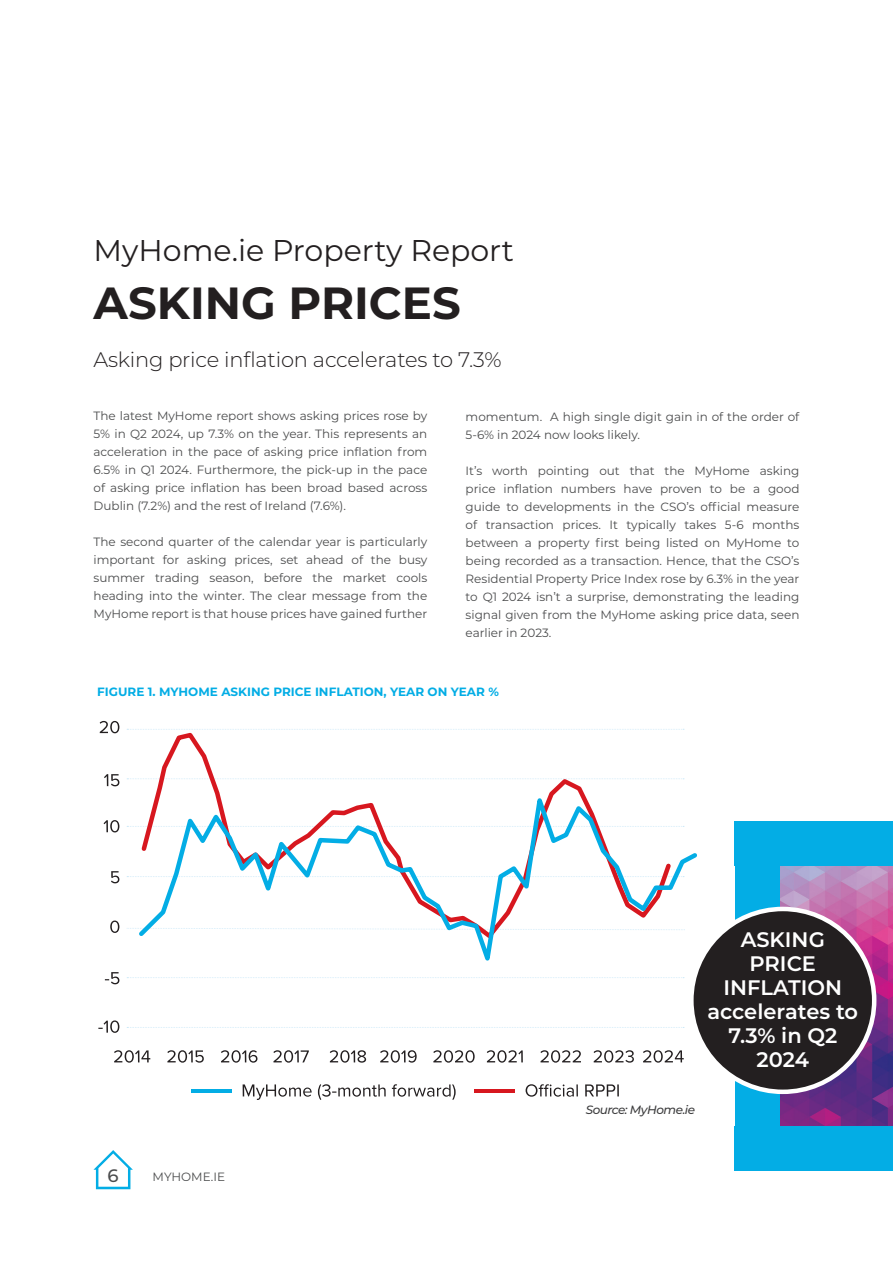
<style>
.page{position:relative;width:893px;height:1263px;background:#fff}
.page>*{position:absolute;margin:0;border:0;box-sizing:border-box;transform-origin:0 0}
.Title_7{font:700 45px "Montserrat";color:#231f20}
.Title_3{font:30px "Montserrat";color:#231f20}
.Text_01_Left{font:600 21px/24px "Montserrat";color:#fff;text-align:center}
.Intro_text{font:300 21px "Montserrat";letter-spacing:-.01em;color:#231f20}
.t1{font:500 18px "Montserrat";color:#4b4c4d}
.t2{font:12px/18px "Montserrat";color:#4b4c4d;text-align:justify}
.Text_01_Left-2{font:700 12px "Montserrat";color:#03ade5}
.t3{font:italic 500 12px "Montserrat";letter-spacing:-.04em;color:#3e3e3f}
</style>
<div class="page">
<img style="left:780px;top:865px;width:113px;height:261px">
<svg style="left:93px;top:1150px;width:40px;height:39px"></svg>
<div style="left:735px;top:1126px;width:158px;height:45px;background:#03ade5"></div>
<div style="left:735px;top:825px;width:45px;height:345px;background:#03ade5"></div>
<div style="left:735px;top:821px;width:158px;height:44px;background:#03ade5"></div>
<div style="left:691px;top:909px;width:183px;height:183px;background:#231f20;border-radius:50%"></div>
<div style="left:689px;top:907px;width:187px;height:187px;border:4px solid #fff;border-radius:50%"></div>
<svg style="left:127px;top:729px;width:557px;height:1px"></svg>
<svg style="left:127px;top:778px;width:557px;height:1px"></svg>
<svg style="left:127px;top:977px;width:557px;height:1px"></svg>
<svg style="left:127px;top:1027px;width:557px;height:1px"></svg>
<hr style="left:191px;top:1089px;width:41px;height:4px;background:#03ade5">
<hr style="left:474px;top:1089px;width:41px;height:4px;background:#d7171f">
<svg style="left:98px;top:1020px;width:21px;height:13px"></svg>
<svg style="left:105px;top:972px;width:14px;height:12px"></svg>
<svg style="left:110px;top:920px;width:9px;height:13px"></svg>
<svg style="left:111px;top:871px;width:8px;height:12px"></svg>
<svg style="left:104px;top:820px;width:15px;height:12px"></svg>
<svg style="left:104px;top:774px;width:15px;height:12px"></svg>
<svg style="left:100px;top:721px;width:19px;height:12px"></svg>
<svg style="left:114px;top:1050px;width:36px;height:13px"></svg>
<svg style="left:167px;top:1050px;width:37px;height:13px"></svg>
<svg style="left:221px;top:1050px;width:36px;height:13px"></svg>
<svg style="left:273px;top:1050px;width:36px;height:13px"></svg>
<svg style="left:330px;top:1050px;width:36px;height:13px"></svg>
<svg style="left:380px;top:1050px;width:37px;height:13px"></svg>
<svg style="left:433px;top:1050px;width:42px;height:13px"></svg>
<svg style="left:487px;top:1050px;width:36px;height:13px"></svg>
<svg style="left:540px;top:1050px;width:41px;height:13px"></svg>
<svg style="left:594px;top:1050px;width:40px;height:13px"></svg>
<svg style="left:643px;top:1050px;width:41px;height:13px"></svg>
<svg style="left:526px;top:1084px;width:52px;height:13px"></svg>
<svg style="left:585px;top:1084px;width:34px;height:12px"></svg>
<svg style="left:243px;top:1084px;width:69px;height:16px"></svg>
<svg style="left:318px;top:1084px;width:68px;height:16px"></svg>
<svg style="left:392px;top:1084px;width:64px;height:16px"></svg>
<svg style="left:138px;top:732px;width:536px;height:50px"></svg>
<svg style="left:135px;top:782px;width:566px;height:195px"></svg>
<p class="Title_3" style="left:94px;top:230px;width:422px">MyHome.ie Property Report</p>
<p class="Title_7" style="left:94px;top:271px;width:369px">ASKING PRICES</p>
<p class="Intro_text" style="left:94px;top:345px;width:410px">Asking price inflation accelerates to 7.3%</p>
<p class="t2" style="left:94px;top:406px;width:335px">The latest MyHome report shows asking prices rose by 5% in Q2 2024, up 7.3% on the year. This represents an acceleration in the pace of asking price inflation from 6.5% in Q1 2024. Furthermore, the pick-up in the pace of asking price inflation has been broad based across Dublin (7.2%) and the rest of Ireland (7.6%).</p>
<p class="t2" style="left:94px;top:532px;width:335px">The second quarter of the calendar year is particularly important for asking prices, set ahead of the busy summer trading season, before the market cools heading into the winter. The clear message from the MyHome report is that house prices have gained further</p>
<p class="t2" style="left:466px;top:407px;width:335px">momentum. A high single digit gain in of the order of<br>5-6% in 2024 now looks likely.</p>
<p class="t2" style="left:466px;top:461px;width:335px">It’s worth pointing out that the MyHome asking price inflation numbers have proven to be a good guide to developments in the CSO’s official measure of transaction prices. It typically takes 5-6 months between a property first being listed on MyHome to being recorded as a transaction. Hence, that the CSO’s Residential Property Price Index rose by 6.3% in the year to Q1 2024 isn’t a surprise, demonstrating the leading signal given from the MyHome asking price data, seen earlier in 2023.</p>
<p class="Text_01_Left-2" style="left:97px;top:683px;width:403px">FIGURE 1. MYHOME ASKING PRICE INFLATION, YEAR ON YEAR %</p>
<p class="t1" style="left:108px;top:1162px;width:13px">6</p>
<p class="t2" style="left:153px;top:1167px;width:74px">MYHOME.IE</p>
<p class="Text_01_Left" style="left:741px;top:926px;width:86px">ASKING</p>
<p class="Text_01_Left" style="left:723px;top:950px;width:120px">PRICE<br>INFLATION</p>
<p class="Text_01_Left" style="left:707px;top:998px;width:152px">accelerates to<br>7.3% in Q2</p>
<p class="Text_01_Left" style="left:757px;top:1046px;width:54px">2024</p>
<p class="t3" style="left:586px;top:1101px;width:111px">Source: MyHome.ie</p>
</div>
